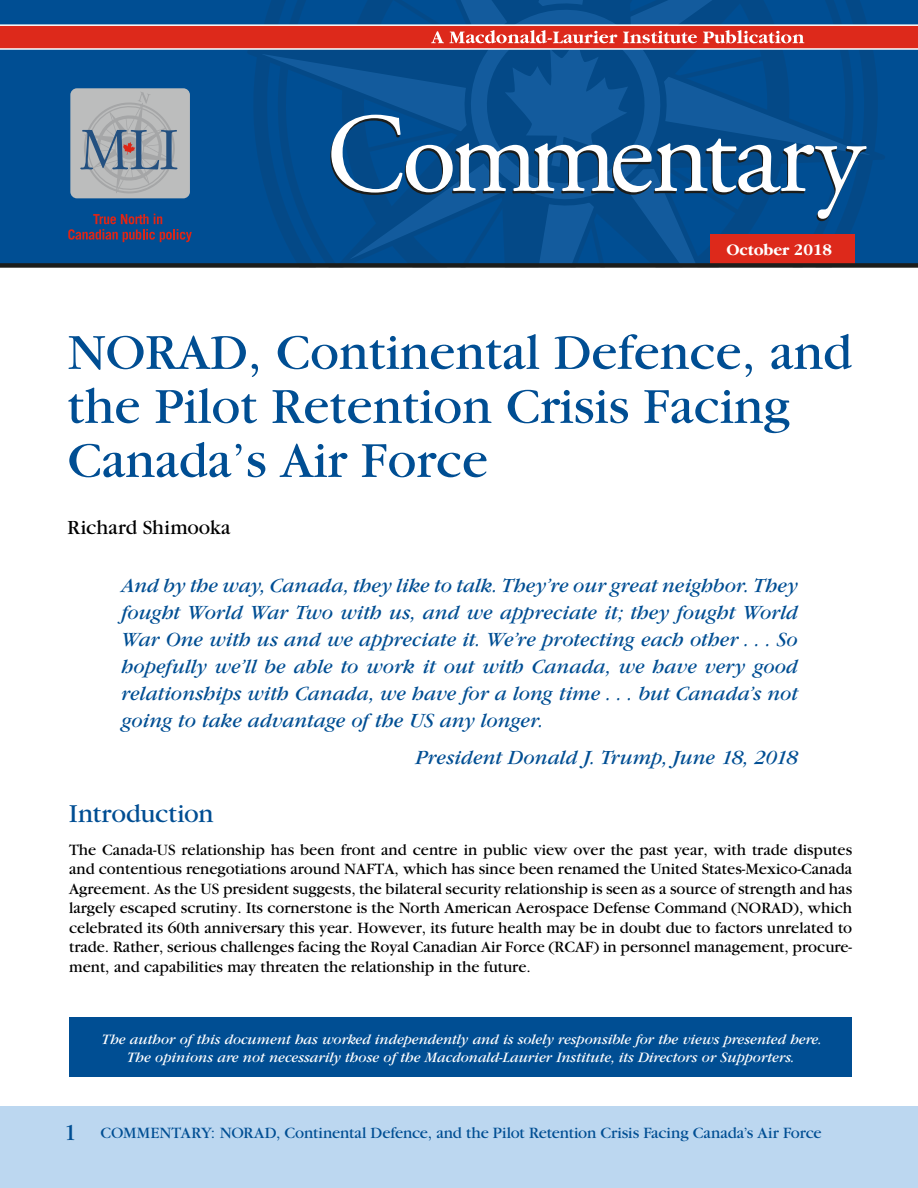
<style>
.page{position:relative;width:918px;height:1188px;background:#fff}
.page>*{position:absolute;margin:0;border:0;box-sizing:border-box;transform-origin:0 0}
.t1{font:52.5px/54px "Garamond";color:#004e93}
.t2{font:27px "Garamond";color:#004e93}
.t3{font:italic 21px/27px "Garamond";letter-spacing:-.005em;color:#004e93;text-align:justify}
.t4{font:21px "Garamond";color:#000}
.t5{font:16.5px/19.5px "Garamond";color:#000;text-align:justify}
.t6{font:16.5px "Garamond";letter-spacing:-.01em;color:#004e93}
.t7{font:700 16.5px "Garamond IT Cby BT";letter-spacing:-.01em;color:#fff}
.t8{font:italic 15px/18px "Garamond";color:#fff;text-align:center}
.s1{font-size:24px}
</style>
<div class="page">
<div style="left:0;top:1106px;width:918px;height:82px;background:#bcd7f0"></div>
<div style="left:0;top:0;width:918px;height:265px;background:#004e93"></div>
<div style="left:0;top:25px;width:918px;height:23px;background:#dd291b"></div>
<hr style="left:0;top:24px;width:918px;height:2px;background:#fff">
<hr style="left:0;top:48px;width:918px;height:2px;background:#fff">
<svg style="left:247px;top:0;width:638px;height:263px"></svg>
<div style="left:710px;top:234px;width:144px;height:30px;background:#dd291b"></div>
<div style="left:0;top:263px;width:918px;height:5px;background:#1c1d1b"></div>
<div style="left:70px;top:88px;width:120px;height:110px;background:#bcbdbd;border-radius:7px"></div>
<svg style="left:80px;top:92px;width:98px;height:102px"></svg>
<svg style="left:68px;top:214px;width:124px;height:28px"></svg>
<div style="left:70px;top:1017px;width:782px;height:60px;background:#004e93"></div>
<p class="t7" style="left:727px;top:240px;width:107px">October 2018</p>
<h1 class="t1" style="left:68px;top:326px;width:786px">NORAD, Continental Defence, and the Pilot Retention Crisis Facing<br>Canada’s Air Force</h1>
<p class="t4" style="left:68px;top:516px;width:165px">Richard Shimooka</p>
<p class="t3" style="left:121px;top:572px;width:678px">And by the way, Canada, they like to talk. They’re our great neighbor. They fought World War Two with us, and we appreciate it; they fought World War One with us and we appreciate it. We’re protecting each other . . . So hopefully we’ll be able to work it out with Canada, we have very good relationships with Canada, we have for a long time . . . but Canada’s not going to take advantage of the US any longer.</p>
<p class="t3" style="left:416px;top:744px;width:384px">President Donald J. Trump, June 18, 2018</p>
<h2 class="t2" style="left:69px;top:799px;width:146px">Introduction</h2>
<p class="t5" style="left:69px;top:840px;width:785px">The Canada-US relationship has been front and centre in public view over the past year, with trade disputes and contentious renegotiations around NAFTA, which has since been renamed the United States-Mexico-Canada Agreement. As the US president suggests, the bilateral security relationship is seen as a source of strength and has largely escaped scrutiny. Its cornerstone is the North American Aerospace Defense Command (NORAD), which celebrated its 60th anniversary this year. However, its future health may be in doubt due to factors unrelated to trade. Rather, serious challenges facing the Royal Canadian Air Force (RCAF) in personnel management, procure&shy;ment, and capabilities may threaten the relationship in the future.</p>
<p class="t8" style="left:102px;top:1030px;width:721px">The author of this document has worked independently and is solely responsible for the views presented here.<br>The opinions are not necessarily those of the Macdonald-Laurier Institute, its Directors or Supporters.</p>
<p class="t6" style="left:64px;top:1125px;width:759px"><span class="s1">1</span> COMMENTARY: NORAD, Continental Defence, and the Pilot Retention Crisis Facing Canada’s Air Force</p>
</div>
